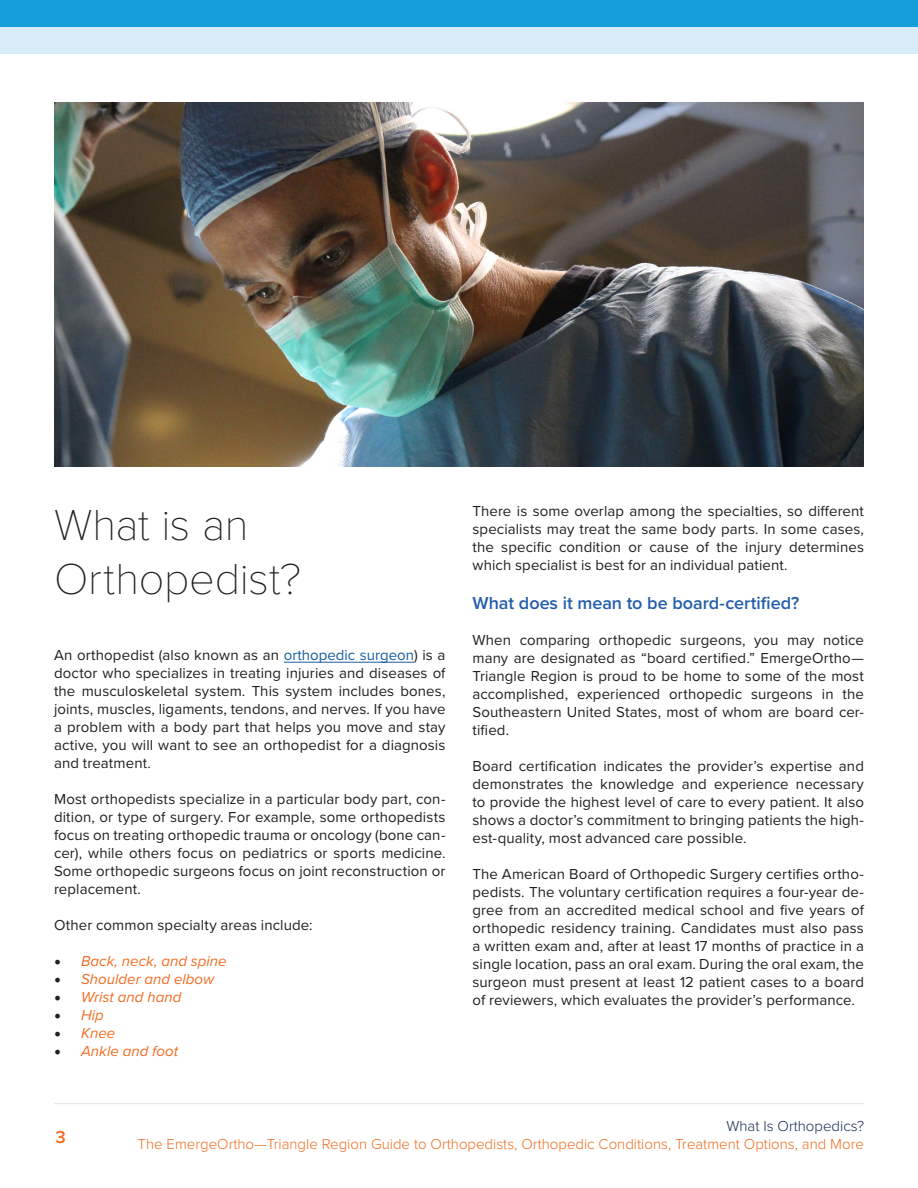
<style>
.page{position:relative;width:918px;height:1188px;background:#fff}
.page>*{position:absolute;margin:0;border:0;box-sizing:border-box;transform-origin:0 0}
.t1{font:100 45px/54px "Proxima Nova T";letter-spacing:-.005em;color:#231f20}
.t2{font:600 18px "Proxima Nova";color:#245eac}
.t3{font:600 18px "Proxima Nova";color:#f36c21}
.t4{font:15px/18px "Proxima Nova";letter-spacing:.005em;color:#231f20;text-align:justify}
.t5{font:300 15px "Proxima Nova";color:#f36c21}
.t6{font:italic 15px "Proxima Nova";letter-spacing:.005em;color:#f36c21}
.t7{font:300 15px "Proxima Nova";color:#172953}
.s1{color:#175d9e}
.s2{font-family:"Minion Pro";font-style:normal;font-size:18px;color:#231f20}
</style>
<div class="page">
<div style="left:0;top:0;width:918px;height:27px;background:#159eda"></div>
<div style="left:0;top:27px;width:918px;height:27px;background:#d9edf9"></div>
<hr style="left:54px;top:1103px;width:810px;height:1px;background:#e6e7e9">
<img style="left:54px;top:102px;width:810px;height:364px">
<hr style="left:284px;top:662px;width:130px;height:1px;background:#175d9e">
<p class="t1" style="left:54px;top:495px;width:249px">What is an<br>Orthopedist?</p>
<p class="t4" style="left:54px;top:645px;width:393px">An orthopedist (also known as an <span class="s1">orthopedic surgeon</span>) is a doctor who specializes in treating injuries and diseases of the musculoskeletal system. This system includes bones, joints, muscles, ligaments, tendons, and nerves. If you have a problem with a body part that helps you move and stay active, you will want to see an orthopedist for a diagnosis and treatment.</p>
<p class="t4" style="left:54px;top:789px;width:393px">Most orthopedists specialize in a particular body part, con&shy;dition, or type of surgery. For example, some orthopedists focus on treating orthopedic trauma or oncology (bone can&shy;cer), while others focus on pediatrics or sports medicine.<br>Some orthopedic surgeons focus on joint reconstruction or replacement.</p>
<p class="t4" style="left:54px;top:915px;width:260px">Other common specialty areas include:</p>
<p class="t6" style="left:54px;top:950px;width:174px"><span class="s2">•</span> Back, neck, and spine</p>
<p class="t6" style="left:54px;top:968px;width:162px"><span class="s2">•</span> Shoulder and elbow</p>
<p class="t6" style="left:54px;top:986px;width:129px"><span class="s2">•</span> Wrist and hand</p>
<p class="t6" style="left:54px;top:1004px;width:51px"><span class="s2">•</span> Hip</p>
<p class="t6" style="left:54px;top:1022px;width:63px"><span class="s2">•</span> Knee</p>
<p class="t6" style="left:54px;top:1040px;width:126px"><span class="s2">•</span> Ankle and foot</p>
<p class="t4" style="left:472px;top:501px;width:393px">There is some overlap among the specialties, so different specialists may treat the same body parts. In some cases, the specific condition or cause of the injury determines which specialist is best for an individual patient.</p>
<p class="t2" style="left:472px;top:590px;width:328px">What does it mean to be board-certified?</p>
<p class="t4" style="left:472px;top:631px;width:393px">When comparing orthopedic surgeons, you may notice many are designated as “board certified.” EmergeOrtho— Triangle Region is proud to be home to some of the most accomplished, experienced orthopedic surgeons in the Southeastern United States, most of whom are board cer&shy;tified.</p>
<p class="t4" style="left:472px;top:757px;width:393px">Board certification indicates the provider’s expertise and demonstrates the knowledge and experience necessary to provide the highest level of care to every patient. It also shows a doctor’s commitment to bringing patients the high&shy;est-quality, most advanced care possible.</p>
<p class="t4" style="left:472px;top:865px;width:393px">The American Board of Orthopedic Surgery certifies ortho&shy;pedists. The voluntary certification requires a four-year de&shy;gree from an accredited medical school and five years of orthopedic residency training. Candidates must also pass a written exam and, after at least 17 months of practice in a single location, pass an oral exam. During the oral exam, the surgeon must present at least 12 patient cases to a board of reviewers, which evaluates the provider’s performance.</p>
<p class="t3" style="left:56px;top:1123px;width:12px">3</p>
<p class="t7" style="left:726px;top:1115px;width:139px">What Is Orthopedics?</p>
<p class="t5" style="left:138px;top:1133px;width:728px">The EmergeOrtho—Triangle Region Guide to Orthopedists, Orthopedic Conditions, Treatment Options, and More</p>
</div>
